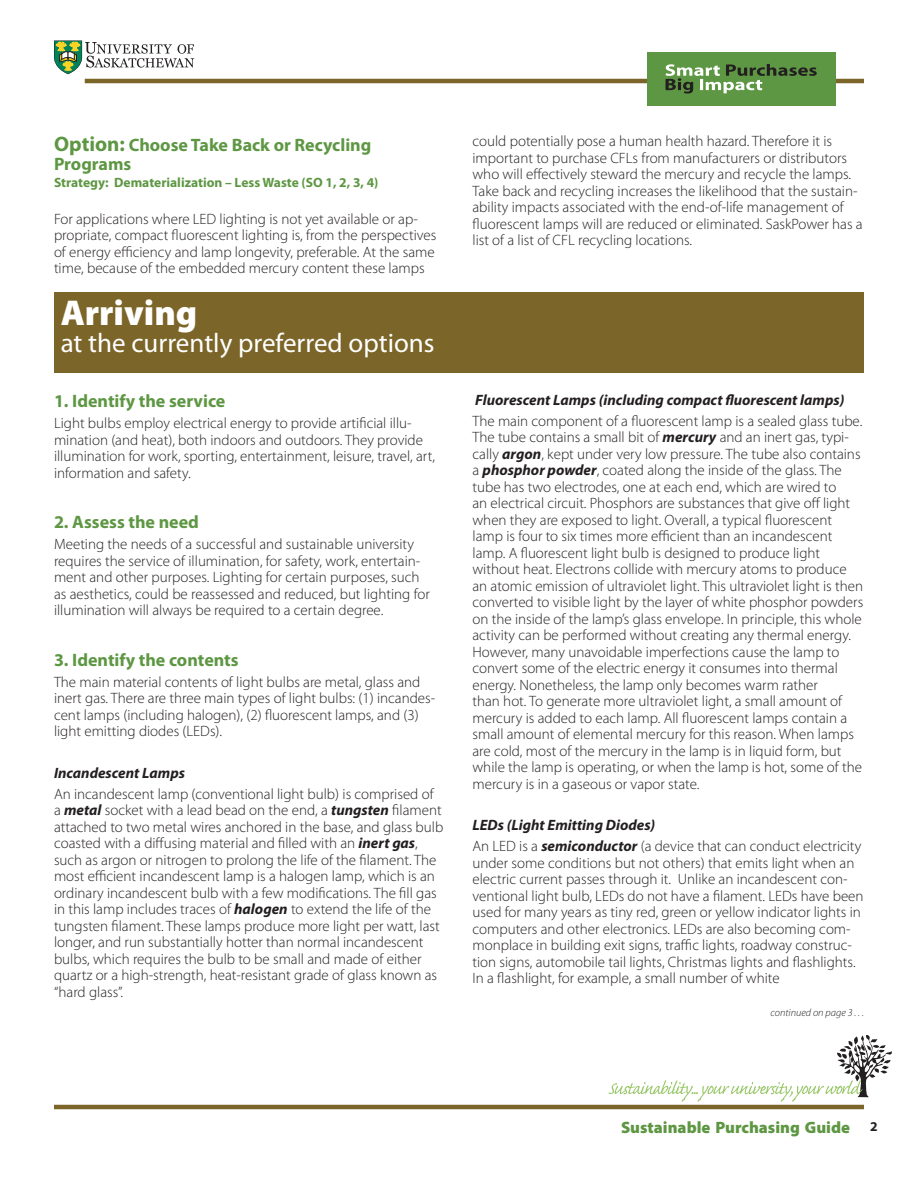
<style>
.page{position:relative;width:918px;height:1188px;background:#fff}
.page>*{position:absolute;margin:0;border:0;box-sizing:border-box;transform-origin:0 0}
.Main_Heading{font:900 36px "Myriad Pro";color:#fff}
.t1{font:27px "Myriad Pro";color:#fff}
.Subhead{font:700 18px "Myriad Pro";color:#5e9743}
.Option__heading{font:700 18px/19.5px "Myriad Pro";color:#5e9743}
.Option__heading-2{font:900 16.5px "Myriad Pro";color:#5e9743}
.Body_Text{font:300 15px/16.5px "Myriad Pro";color:#231f20}
.Body_Text-2{font:italic 700 15px "Myriad Pro";color:#231f20}
.Strategy__Heading{font:700 13.5px "Myriad Pro";color:#5e9743}
.Strategy__Heading-2{font:700 13.5px "Myriad Pro";color:#231f20}
.continued{font:italic 300 10.5px "Myriad Pro";color:#231f20}
.s1{font-size:21px}
.s2{font-weight:700;font-style:italic}
</style>
<div class="page">
<hr style="left:54px;top:1105px;width:810px;height:4px;background:#7b6528">
<hr style="left:85px;top:79px;width:779px;height:4px;background:#7b6528">
<svg style="left:54px;top:40px;width:140px;height:34px"></svg>
<div style="left:54px;top:292px;width:810px;height:81px;background:#7b6528"></div>
<svg style="left:609px;top:1035px;width:283px;height:67px"></svg>
<div style="left:647px;top:52px;width:189px;height:54px;background:#5e9743"></div>
<svg style="left:666px;top:64px;width:151px;height:30px"></svg>
<p class="Option__heading" style="left:54px;top:134px;width:319px"><span class="s1">Option:</span> Choose Take Back or Recycling<br>Programs</p>
<p class="Strategy__Heading" style="left:54px;top:173px;width:326px">Strategy: Dematerialization – Less Waste (SO 1, 2, 3, 4)</p>
<p class="Body_Text" style="left:54px;top:210px;width:384px">For applications where LED lighting is not yet available or ap&shy;propriate, compact fluorescent lighting is, from the perspectives of energy efficiency and lamp longevity, preferable. At the same time, because of the embedded mercury content these lamps</p>
<p class="Main_Heading" style="left:61px;top:289px;width:138px">Arriving</p>
<p class="t1" style="left:61px;top:327px;width:375px">at the currently preferred options</p>
<p class="Subhead" style="left:54px;top:389px;width:173px">1. Identify the service</p>
<p class="Body_Text" style="left:54px;top:415px;width:382px">Light bulbs employ electrical energy to provide artificial illu&shy;mination (and heat), both indoors and outdoors. They provide illumination for work, sporting, entertainment, leisure, travel, art, information and safety.</p>
<p class="Subhead" style="left:54px;top:511px;width:147px">2. Assess the need</p>
<p class="Body_Text" style="left:54px;top:536px;width:377px">Meeting the needs of a successful and sustainable university requires the service of illumination, for safety, work, entertain&shy;ment and other purposes. Lighting for certain purposes, such as aesthetics, could be reassessed and reduced, but lighting for illumination will always be required to a certain degree.</p>
<p class="Subhead" style="left:54px;top:648px;width:186px">3. Identify the contents</p>
<p class="Body_Text" style="left:54px;top:673px;width:383px">The main material contents of light bulbs are metal, glass and inert gas. There are three main types of light bulbs: (1) incandes&shy;cent lamps (including halogen), (2) fluorescent lamps, and (3) light emitting diodes (LEDs).</p>
<p class="Body_Text-2" style="left:54px;top:763px;width:133px">Incandescent Lamps</p>
<p class="Body_Text" style="left:54px;top:785px;width:391px">An incandescent lamp (conventional light bulb) is comprised of a <span class="s2">metal</span> socket with a lead bead on the end, a <span class="s2">tungsten</span> filament attached to two metal wires anchored in the base, and glass bulb coasted with a diffusing material and filled with an <span class="s2">inert gas</span>, such as argon or nitrogen to prolong the life of the filament. The most efficient incandescent lamp is a halogen lamp, which is an ordinary incandescent bulb with a few modifications. The fill gas in this lamp includes traces of <span class="s2">halogen</span> to extend the life of the tungsten filament. These lamps produce more light per watt, last longer, and run substantially hotter than normal incandescent bulbs, which requires the bulb to be small and made of either quartz or a high-strength, heat-resistant grade of glass known as “hard glass”.</p>
<p class="Body_Text" style="left:472px;top:133px;width:392px">could potentially pose a human health hazard. Therefore it is important to purchase CFLs from manufacturers or distributors who will effectively steward the mercury and recycle the lamps.<br>Take back and recycling increases the likelihood that the sustain&shy;ability impacts associated with the end-of-life management of fluorescent lamps will are reduced or eliminated. SaskPower has a list of a list of CFL recycling locations.</p>
<p class="Body_Text-2" style="left:475px;top:390px;width:371px">Fluorescent Lamps (including compact fluorescent lamps)</p>
<p class="Body_Text" style="left:472px;top:412px;width:392px">The main component of a fluorescent lamp is a sealed glass tube.<br>The tube contains a small bit of <span class="s2">mercury</span> and an inert gas, typi&shy;cally <span class="s2">argon</span>, kept under very low pressure. The tube also contains a <span class="s2">phosphor powder</span>, coated along the inside of the glass. The tube has two electrodes, one at each end, which are wired to<br>an electrical circuit. Phosphors are substances that give off light when they are exposed to light. Overall, a typical fluorescent lamp is four to six times more efficient than an incandescent lamp. A fluorescent light bulb is designed to produce light without heat. Electrons collide with mercury atoms to produce an atomic emission of ultraviolet light. This ultraviolet light is then converted to visible light by the layer of white phosphor powders on the inside of the lamp’s glass envelope. In principle, this whole activity can be performed without creating any thermal energy.<br>However, many unavoidable imperfections cause the lamp to convert some of the electric energy it consumes into thermal energy. Nonetheless, the lamp only becomes warm rather<br>than hot. To generate more ultraviolet light, a small amount of mercury is added to each lamp. All fluorescent lamps contain a small amount of elemental mercury for this reason. When lamps are cold, most of the mercury in the lamp is in liquid form, but while the lamp is operating, or when the lamp is hot, some of the mercury is in a gaseous or vapor state.</p>
<p class="Body_Text-2" style="left:472px;top:816px;width:184px">LEDs (Light Emitting Diodes)</p>
<p class="Body_Text" style="left:472px;top:838px;width:393px">An LED is a <span class="s2">semiconductor</span> (a device that can conduct electricity under some conditions but not others) that emits light when an electric current passes through it. Unlike an incandescent con&shy;ventional light bulb, LEDs do not have a filament. LEDs have been used for many years as tiny red, green or yellow indicator lights in computers and other electronics. LEDs are also becoming com&shy;monplace in building exit signs, traffic lights, roadway construc&shy;tion signs, automobile tail lights, Christmas lights and flashlights.<br>In a flashlight, for example, a small number of white</p>
<p class="continued" style="left:771px;top:1006px;width:95px">continued on page 3 . . .</p>
<p class="Option__heading-2" style="left:621px;top:1116px;width:231px">Sustainable Purchasing Guide</p>
<p class="Strategy__Heading-2" style="left:870px;top:1117px;width:9px">2</p>
</div>
